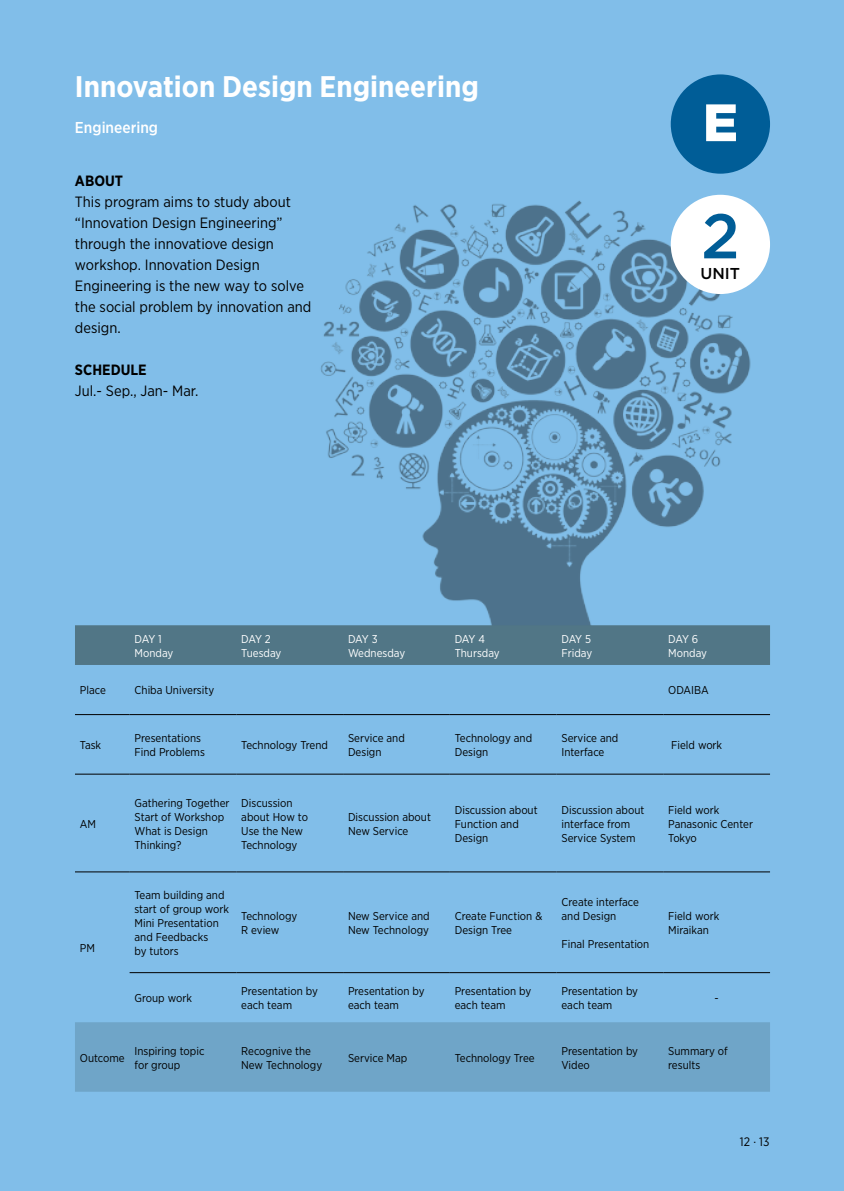
<style>
.page{position:relative;width:844px;height:1191px;background:#fff}
.page>*{position:absolute;margin:0;border:0;box-sizing:border-box;transform-origin:0 0}
.t1{font:500 63px "Gotham";color:#005d97}
.t2{font:900 52.5px "Gotham";color:#fff}
.t3{font:700 29.75px "Gotham Narrow";color:#fff}
.t4{font:500 15.75px "Gotham Narrow";color:#fff}
.t5{font:500 15.75px "Gotham";color:#000}
.t6{font:14.88px/21px "Gotham Narrow";color:#000}
.t7{font:700 14.88px "Gotham Narrow";color:#000}
.t8{font:12.25px "Gotham Narrow";color:#000}
.t9{font:11.38px/14px "Gotham Narrow";color:#000}
.t10{font:11.38px/14px "Gotham Narrow";color:#fff}
</style>
<div class="page">
<div style="left:0;top:0;width:843px;height:1191px;background:#81bee9"></div>
<img style="left:320px;top:194px;width:434px;height:431px">
<div style="left:670px;top:195px;width:99px;height:99px;background:#fff;border-radius:50%"></div>
<div style="left:75px;top:625px;width:694px;height:40px;background:#517686"></div>
<div style="left:75px;top:1022px;width:694px;height:69px;background:#6fa5c8"></div>
<hr style="left:75px;top:714px;width:55px;height:1px;background:#000">
<hr style="left:130px;top:714px;width:106px;height:1px;background:#000">
<hr style="left:236px;top:714px;width:107px;height:1px;background:#000">
<hr style="left:343px;top:714px;width:106px;height:1px;background:#000">
<hr style="left:449px;top:714px;width:107px;height:1px;background:#000">
<hr style="left:556px;top:714px;width:107px;height:1px;background:#000">
<hr style="left:663px;top:714px;width:106px;height:1px;background:#000">
<hr style="left:75px;top:773px;width:55px;height:1px;background:#000">
<hr style="left:130px;top:773px;width:106px;height:1px;background:#000">
<hr style="left:236px;top:773px;width:107px;height:1px;background:#000">
<hr style="left:343px;top:773px;width:106px;height:1px;background:#000">
<hr style="left:449px;top:773px;width:107px;height:1px;background:#000">
<hr style="left:556px;top:773px;width:107px;height:1px;background:#000">
<hr style="left:663px;top:773px;width:106px;height:1px;background:#000">
<hr style="left:75px;top:871px;width:55px;height:1px;background:#000">
<hr style="left:130px;top:871px;width:106px;height:1px;background:#000">
<hr style="left:236px;top:871px;width:107px;height:1px;background:#000">
<hr style="left:343px;top:871px;width:106px;height:1px;background:#000">
<hr style="left:449px;top:871px;width:107px;height:1px;background:#000">
<hr style="left:556px;top:871px;width:107px;height:1px;background:#000">
<hr style="left:663px;top:871px;width:106px;height:1px;background:#000">
<hr style="left:130px;top:972px;width:106px;height:1px;background:#000">
<hr style="left:236px;top:972px;width:107px;height:1px;background:#000">
<hr style="left:343px;top:972px;width:106px;height:1px;background:#000">
<hr style="left:449px;top:972px;width:107px;height:1px;background:#000">
<hr style="left:556px;top:972px;width:107px;height:1px;background:#000">
<hr style="left:663px;top:972px;width:106px;height:1px;background:#000">
<div style="left:670px;top:74px;width:99px;height:100px;background:#005d97;border-radius:50%"></div>
<h3 class="t3" style="left:75px;top:68px;width:405px">Innovation Design Engineering</h3>
<h3 class="t4" style="left:75px;top:117px;width:85px">Engineering</h3>
<h3 class="t7" style="left:75px;top:171px;width:50px">ABOUT</h3>
<h3 class="t6" style="left:75px;top:190px;width:238px">This program aims to study about “Innovation Design Engineering” through the innovatiove design workshop. Innovation Design<br>Engineering is the new way to solve the social problem by innovation and design.</h3>
<h3 class="t7" style="left:75px;top:360px;width:73px">SCHEDULE</h3>
<h3 class="t6" style="left:75px;top:380px;width:125px">Jul.- Sep., Jan- Mar.</h3>
<h2 class="t2" style="left:702px;top:86px;width:37px">E</h2>
<h1 class="t1" style="left:701px;top:195px;width:40px">2</h1>
<h3 class="t5" style="left:700px;top:263px;width:41px">UNIT</h3>
<p class="t10" style="left:134px;top:631px;width:40px">DAY 1<br>Monday</p>
<p class="t10" style="left:241px;top:631px;width:42px">DAY 2<br>Tuesday</p>
<p class="t10" style="left:348px;top:631px;width:59px">DAY 3<br>Wednesday</p>
<p class="t10" style="left:454px;top:631px;width:46px">DAY 4<br>Thursday</p>
<p class="t10" style="left:561px;top:631px;width:32px">DAY 5<br>Friday</p>
<p class="t10" style="left:668px;top:631px;width:40px">DAY 6<br>Monday</p>
<p class="t9" style="left:80px;top:683px;width:28px">Place</p>
<p class="t9" style="left:134px;top:683px;width:81px">Chiba University</p>
<p class="t9" style="left:668px;top:683px;width:42px">ODAIBA</p>
<p class="t9" style="left:80px;top:737px;width:23px">Task</p>
<p class="t9" style="left:134px;top:730px;width:72px">Presentations<br>Find Problems</p>
<p class="t9" style="left:241px;top:737px;width:88px">Technology Trend</p>
<p class="t9" style="left:348px;top:730px;width:58px">Service and<br>Design</p>
<p class="t9" style="left:454px;top:730px;width:79px">Technology and<br>Design</p>
<p class="t9" style="left:561px;top:730px;width:58px">Service and<br>Interface</p>
<p class="t9" style="left:671px;top:737px;width:53px">Field work</p>
<p class="t9" style="left:80px;top:816px;width:18px">AM</p>
<p class="t9" style="left:80px;top:940px;width:17px">PM</p>
<p class="t9" style="left:134px;top:795px;width:96px">Gathering Together<br>Start of Workshop<br>What is Design<br>Thinking?</p>
<p class="t9" style="left:241px;top:795px;width:68px">Discussion about How to<br>Use the New<br>Technology</p>
<p class="t9" style="left:348px;top:809px;width:84px">Discussion about<br>New Service</p>
<p class="t9" style="left:454px;top:802px;width:84px">Discussion about<br>Function and<br>Design</p>
<p class="t9" style="left:561px;top:802px;width:84px">Discussion about interface from<br>Service System</p>
<p class="t9" style="left:668px;top:802px;width:86px">Field work<br>Panasonic Center<br>Tokyo</p>
<p class="t9" style="left:134px;top:887px;width:96px">Team building and start of group work<br>Mini Presentation and Feedbacks<br>by tutors</p>
<p class="t9" style="left:241px;top:908px;width:58px">Technology<br>R eview</p>
<p class="t9" style="left:348px;top:908px;width:83px">New Service and<br>New Technology</p>
<p class="t9" style="left:454px;top:908px;width:89px">Create Function &amp;<br>Design Tree</p>
<p class="t9" style="left:561px;top:894px;width:79px">Create interface and Design</p>
<p class="t9" style="left:561px;top:936px;width:89px">Final Presentation</p>
<p class="t9" style="left:668px;top:908px;width:53px">Field work<br>Miraikan</p>
<p class="t9" style="left:134px;top:991px;width:59px">Group work</p>
<p class="t9" style="left:241px;top:984px;width:78px">Presentation by each team</p>
<p class="t9" style="left:348px;top:984px;width:78px">Presentation by each team</p>
<p class="t9" style="left:454px;top:984px;width:78px">Presentation by each team</p>
<p class="t9" style="left:561px;top:984px;width:78px">Presentation by each team</p>
<p class="t9" style="left:714px;top:991px;width:6px">-</p>
<p class="t9" style="left:80px;top:1050px;width:46px">Outcome</p>
<p class="t9" style="left:134px;top:1043px;width:71px">Inspiring topic for group</p>
<p class="t9" style="left:241px;top:1043px;width:82px">Recognive the<br>New Technology</p>
<p class="t9" style="left:348px;top:1050px;width:61px">Service Map</p>
<p class="t9" style="left:454px;top:1050px;width:81px">Technology Tree</p>
<p class="t9" style="left:561px;top:1043px;width:78px">Presentation by<br>Video</p>
<p class="t9" style="left:668px;top:1043px;width:61px">Summary of results</p>
<p class="t8" style="left:739px;top:1134px;width:31px">12 . 13</p>
</div>
